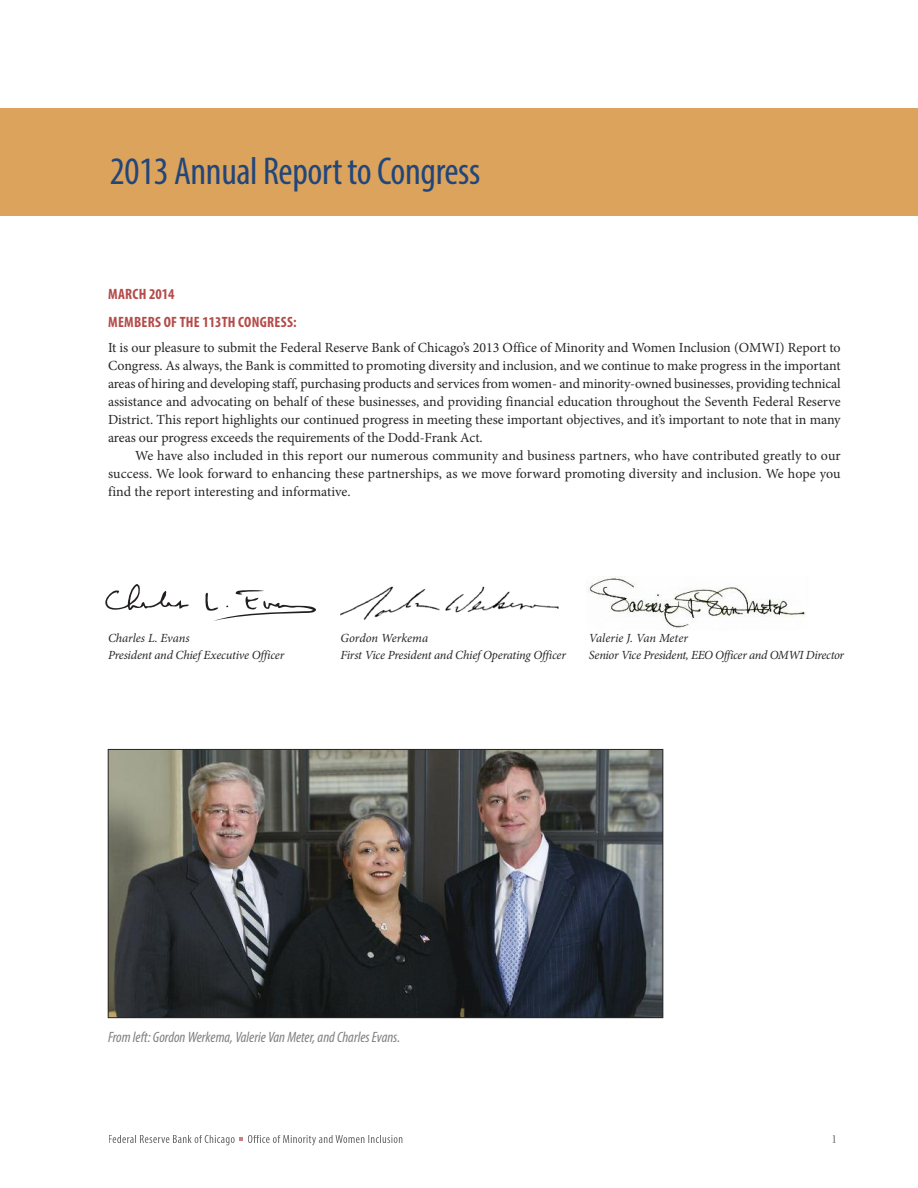
<style>
.page{position:relative;width:918px;height:1188px;background:#fff}
.page>*{position:absolute;margin:0;border:0;box-sizing:border-box;transform-origin:0 0}
.t1{font:condensed 39px "Myriad Pro";letter-spacing:-.01em;color:#22467a}
.t2{font:italic condensed 15px "Myriad Pro";color:#808080}
.t3{font:700 condensed 15px/28.5px "Myriad Pro";letter-spacing:.02em;color:#b54b49}
.t4{font:13.95px/18px "Minion Pro";letter-spacing:-.005em;color:#272627;text-align:justify}
.t5{font:italic 12.45px "Minion Pro";letter-spacing:-.015em;color:#272627}
</style>
<div class="page">
<div style="left:0;top:108px;width:918px;height:108px;background:#dba35c"></div>
<img style="left:588px;top:577px;width:218px;height:51px">
<svg style="left:105px;top:584px;width:211px;height:37px"></svg>
<img style="left:341px;top:586px;width:218px;height:34px">
<svg style="left:833px;top:1135px;width:2px;height:7px"></svg>
<svg style="left:109px;top:1135px;width:60px;height:8px"></svg>
<svg style="left:240px;top:1135px;width:74px;height:8px"></svg>
<img style="left:110px;top:751px;width:551px;height:265px">
<div style="left:108px;top:749px;width:555px;height:269px;border:1px solid #272627"></div>
<h1 class="t1" style="left:110px;top:157px;width:372px">2013 Annual Report toCongress</h1>
<p class="t3" style="left:108px;top:281px;width:190px">MARCH 2014<br>MEMBERS OFTHE 113TH CONGRESS:</p>
<p class="t4" style="left:108px;top:340px;width:734px">It is our pleasure to submit the Federal Reserve Bank of Chicago’s 2013 Office of Minority and Women Inclusion (OMWI) Report to Congress. As always, the Bank is committed to promoting diversity and inclusion, and we continue to make progress in the important areas of hiring and developing staff, purchasing products and services from women- and minority-owned businesses, providing technical assistance and advocating on behalf of these businesses, and providing financial education throughout the Seventh Federal Reserve District. This report highlights our continued progress in meeting these important objectives, and it’s important to note that in many areas our progress exceeds the requirements of the Dodd-Frank Act.</p>
<p class="t4" style="left:108px;top:448px;width:734px;text-indent:27px">We have also included in this report our numerous community and business partners, who have contributed greatly to our success. We look forward to enhancing these partnerships, as we move forward promoting diversity and inclusion. We hope you find the report interesting and informative.</p>
<p class="t5" style="left:108px;top:634px;width:83px">Charles L. Evans</p>
<p class="t5" style="left:341px;top:634px;width:89px">Gordon Werkema</p>
<p class="t5" style="left:589px;top:634px;width:100px">Valerie J. Van Meter</p>
<p class="t5" style="left:108px;top:650px;width:178px">President and Chief Executive Officer</p>
<p class="t5" style="left:341px;top:650px;width:227px">First Vice President and Chief Operating Officer</p>
<p class="t5" style="left:589px;top:650px;width:257px">Senior Vice President, EEO Officer and OMWI Director</p>
<p class="t2" style="left:108px;top:1031px;width:294px">Fromleft: GordonWerkema, Valerie Van Meter,andCharlesEvans.</p>
</div>
